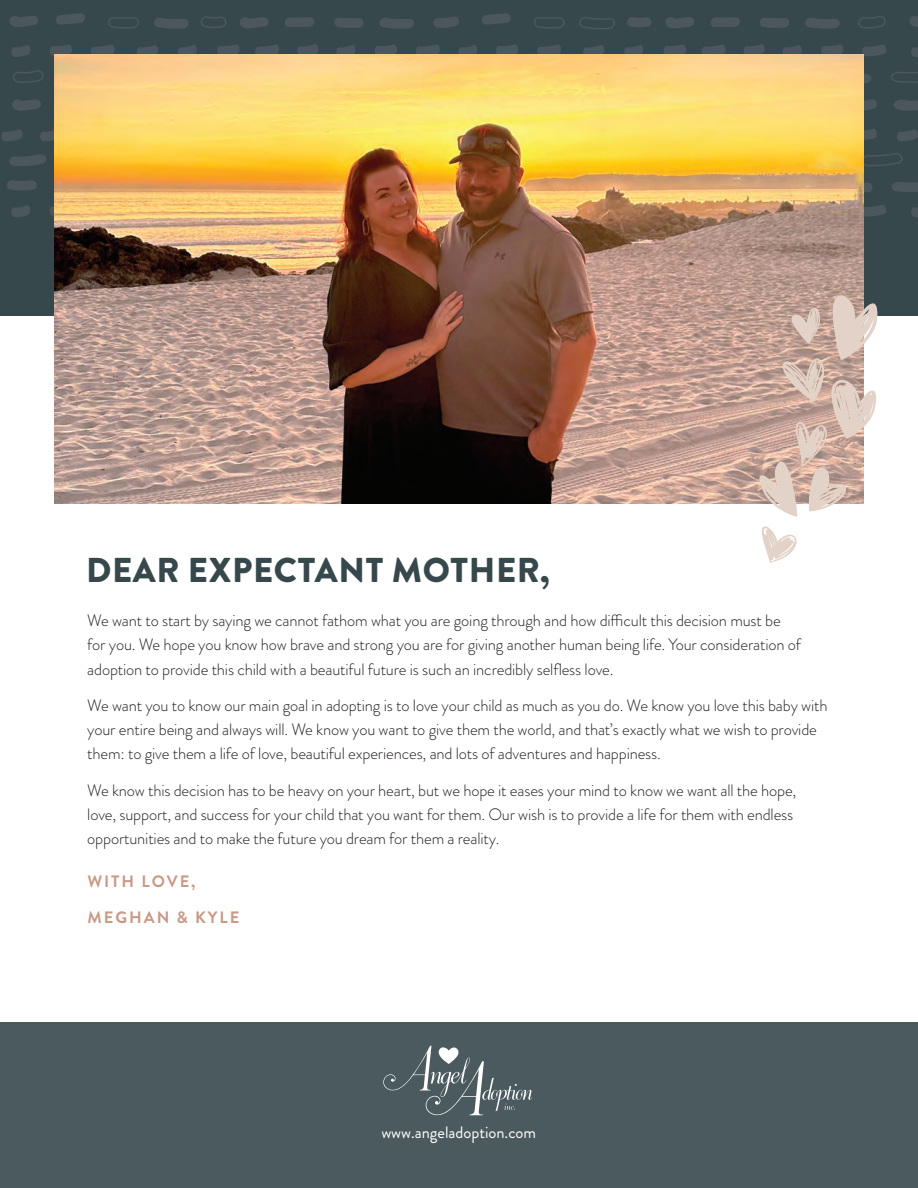
<style>
.page{position:relative;width:918px;height:1188px;background:#fff}
.page>*{position:absolute;margin:0;border:0;box-sizing:border-box;transform-origin:0 0}
.t1{font:900 34.5px "Brandon Grotesque";letter-spacing:.02em;color:#37484c}
.t2{font:300 16.5px/24px "Brandon Grotesque";letter-spacing:-.01em;color:#231f20}
.t3{font:16.5px "Brandon Grotesque";color:#fff}
.t4{font:700 16.5px/36px "Brandon Grotesque";letter-spacing:.12em;color:#c89987}
</style>
<div class="page">
<div style="left:0;top:0;width:918px;height:315px;background:#37484c"></div>
<div style="left:0;top:1022px;width:918px;height:166px;background:#4b5a5e"></div>
<svg style="left:383px;top:1046px;width:149px;height:69px"></svg>
<svg style="left:7px;top:180px;width:30px;height:11px"></svg>
<svg style="left:9px;top:154px;width:37px;height:12px"></svg>
<svg style="left:11px;top:205px;width:19px;height:12px"></svg>
<svg style="left:50px;top:206px;width:4px;height:10px"></svg>
<svg style="left:40px;top:130px;width:14px;height:11px"></svg>
<svg style="left:2px;top:129px;width:21px;height:12px"></svg>
<svg style="left:864px;top:153px;width:39px;height:13px"></svg>
<svg style="left:864px;top:205px;width:22px;height:12px"></svg>
<svg style="left:10px;top:13px;width:684px;height:98px"></svg>
<svg style="left:864px;top:129px;width:13px;height:11px"></svg>
<svg style="left:892px;top:182px;width:26px;height:10px"></svg>
<svg style="left:911px;top:208px;width:7px;height:9px"></svg>
<svg style="left:702px;top:16px;width:216px;height:95px"></svg>
<svg style="left:897px;top:129px;width:21px;height:12px"></svg>
<img style="left:54px;top:54px;width:810px;height:449px">
<svg style="left:761px;top:526px;width:36px;height:37px"></svg>
<svg style="left:756px;top:293px;width:123px;height:224px;background:#d3bab0"></svg>
<h1 class="t1" style="left:86px;top:546px;width:465px">DEAR EXPECTANT MOTHER,</h1>
<p class="t2" style="left:87px;top:609px;width:715px">We want to start by saying we cannot fathom what you are going through and how difficult this decision must be for you. We hope you know how brave and strong you are for giving another human being life. Your consideration of adoption to provide this child with a beautiful future is such an incredibly selfless love.</p>
<p class="t2" style="left:87px;top:694px;width:742px">We want you to know our main goal in adopting is to love your child as much as you do. We know you love this baby with your entire being and always will. We know you want to give them the world, and that’s exactly what we wish to provide them: to give them a life of love, beautiful experiences, and lots of adventures and happiness.</p>
<p class="t2" style="left:87px;top:778px;width:711px">We know this decision has to be heavy on your heart, but we hope it eases your mind to know we want all the hope, love, support, and success for your child that you want for them. Our wish is to provide a life for them with endless opportunities and to make the future you dream for them a reality.</p>
<p class="t4" style="left:87px;top:863px;width:154px">WITH LOVE,<br>MEGHAN &amp; KYLE</p>
<p class="t3" style="left:381px;top:1121px;width:156px">www.angeladoption.com</p>
</div>
